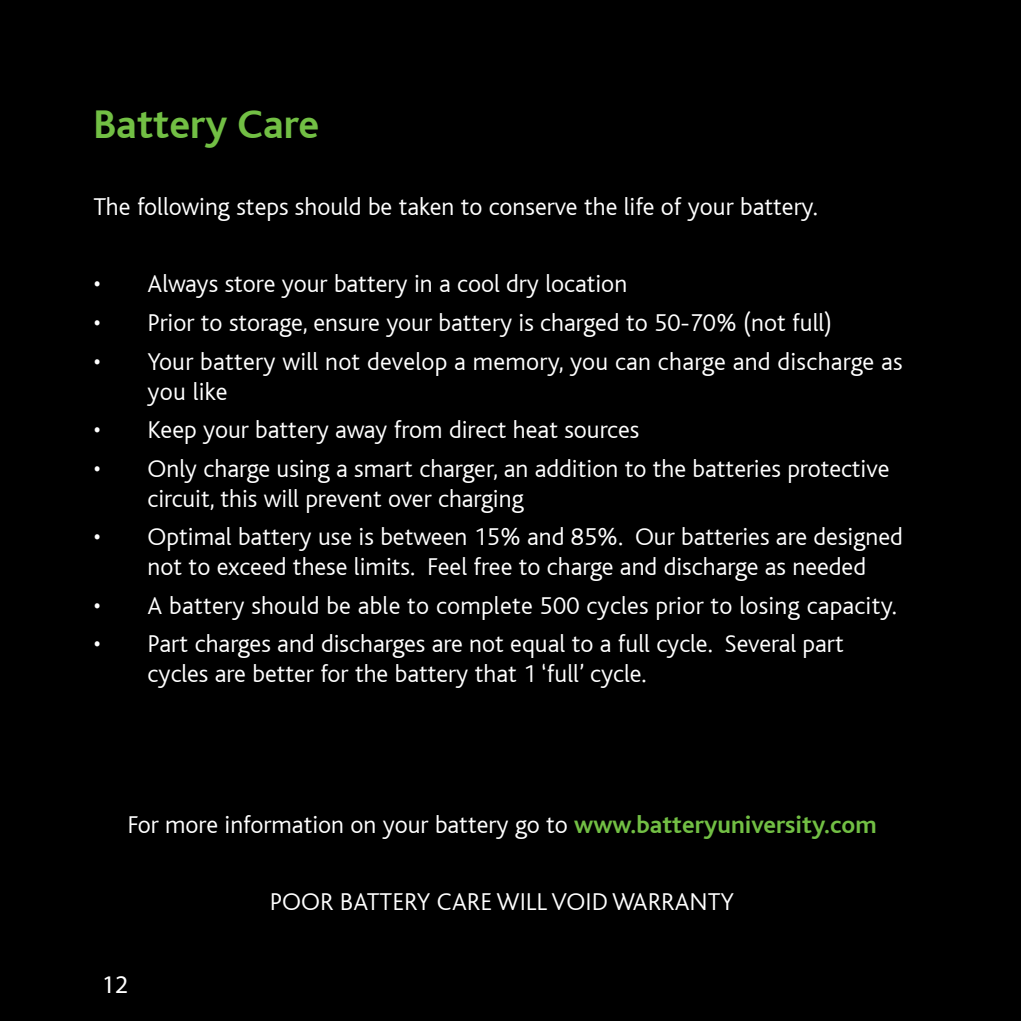
<style>
.page{position:relative;width:1021px;height:1021px;background:#fff}
.page>*{position:absolute;margin:0;border:0;box-sizing:border-box;transform-origin:0 0}
.t1{font:700 42px "Bliss";color:#72bf44}
.t2{font:300 25.5px/30px "Bliss";color:#fff}
.t3{font:25.5px "Myriad Pro";color:#fff}
.s1{font-weight:700;color:#72bf44}
</style>
<div class="page">
<div style="left:0;top:0;width:1020px;height:1020px;background:#000"></div>
<hr style="left:1020px;top:0;width:1px;height:1020px;background:#000">
<h1 class="t1" style="left:94px;top:103px;width:227px">Battery Care</h1>
<p class="t2" style="left:94px;top:192px;width:725px">The following steps should be taken to conserve the life of your battery.</p>
<p class="t2" style="left:94px;top:269px;width:535px">• Always store your battery in a cool dry location</p>
<p class="t2" style="left:94px;top:308px;width:740px">• Prior to storage, ensure your battery is charged to 50-70% (not full)</p>
<p class="t2" style="left:148px;top:346px;width:756px;text-indent:-54px">• Your battery will not develop a memory, you can charge and discharge as you like</p>
<p class="t2" style="left:94px;top:415px;width:547px">• Keep your battery away from direct heat sources</p>
<p class="t2" style="left:148px;top:453px;width:743px;text-indent:-54px">• Only charge using a smart charger, an addition to the batteries protective circuit, this will prevent over charging</p>
<p class="t2" style="left:148px;top:522px;width:756px;text-indent:-54px">• Optimal battery use is between 15% and 85%. Our batteries are designed not to exceed these limits. Feel free to charge and discharge as needed</p>
<p class="t2" style="left:94px;top:590px;width:804px">• A battery should be able to complete 500 cycles prior to losing capacity.</p>
<p class="t2" style="left:148px;top:629px;width:698px;text-indent:-54px">• Part charges and discharges are not equal to a full cycle. Several part cycles are better for the battery that 1 ‘full’ cycle.</p>
<p class="t2" style="left:127px;top:809px;width:750px">For more information on your battery go to <span class="s1">www.batteryuniversity.com</span></p>
<p class="t3" style="left:102px;top:968px;width:28px">12</p>
<p class="t2" style="left:270px;top:886px;width:466px">POOR BATTERY CARE WILL VOID WARRANTY</p>
</div>
